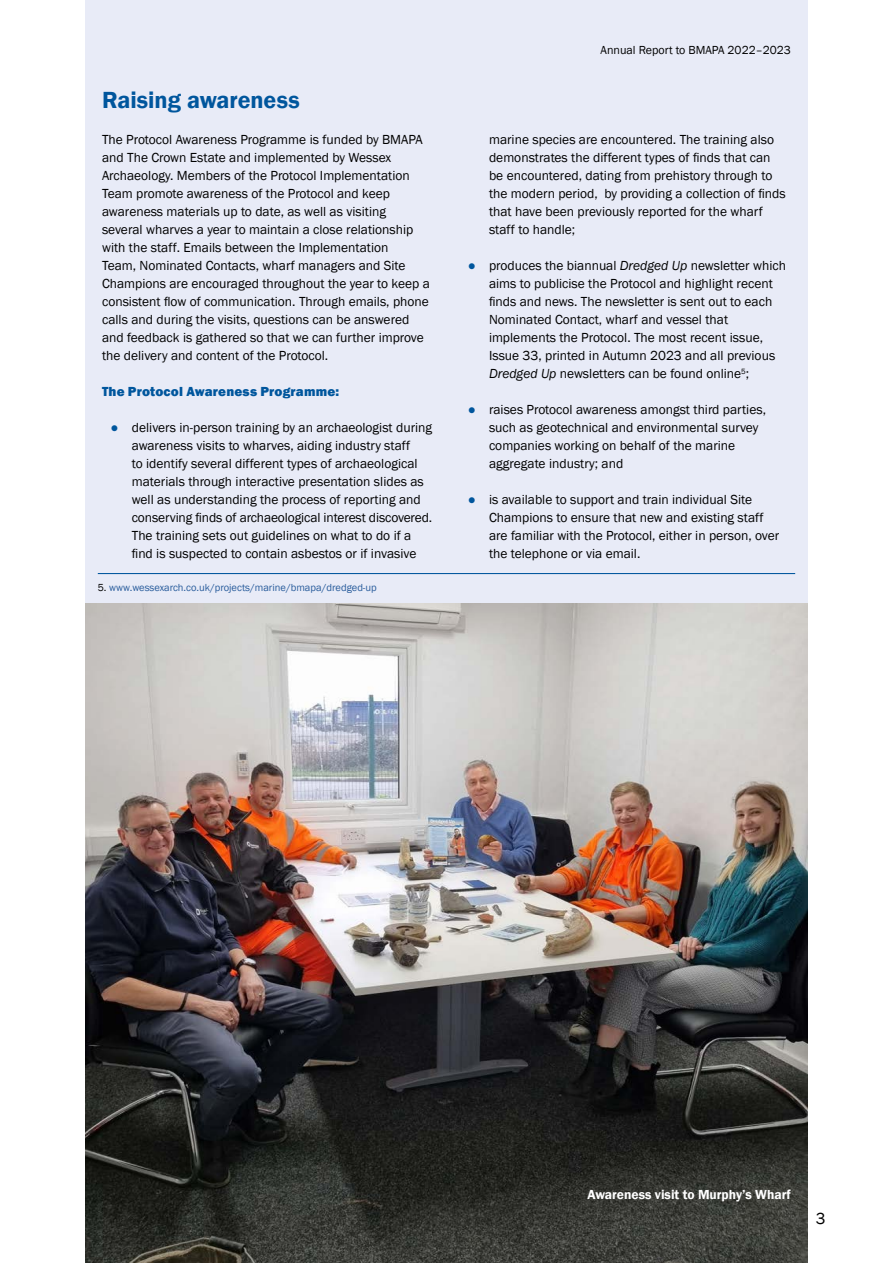
<style>
.page{position:relative;width:893px;height:1263px;background:#fff}
.page>*{position:absolute;margin:0;border:0;box-sizing:border-box;transform-origin:0 0}
.t1{font:600 24px "Franklin Gothic";letter-spacing:-.005em;color:#00569d}
.t2{font:16.5px "Franklin Gothic";color:#000}
.t3{font:13.5px/18px "Franklin Gothic";color:#000}
.t4{font:800 13.5px "Franklin Gothic";letter-spacing:.015em;color:#00569d}
.t5{font:600 13.5px "Franklin Gothic";color:#fff}
.t6{font:12px "Franklin Gothic";color:#000}
.t7{font:10.5px "Franklin Gothic";color:#275b9b}
.s1{color:#00569d}
.s2{color:#000}
.s3{font-style:italic}
</style>
<div class="page">
<div style="left:85px;top:0;width:723px;height:604px;background:#e8ebf7"></div>
<img style="left:85px;top:604px;width:723px;height:659px">
<hr style="left:98px;top:573px;width:697px;height:1px;background:#00569d">
<h1 class="t1" style="left:102px;top:85px;width:199px">Raising awareness</h1>
<p class="t3" style="left:102px;top:131px;width:329px">The Protocol Awareness Programme is funded by BMAPA and The Crown Estate and implemented by Wessex Archaeology. Members of the Protocol Implementation Team promote awareness of the Protocol and keep awareness materials up to date, as well as visiting several wharves a year to maintain a close relationship with the staff. Emails between the Implementation<br>Team, Nominated Contacts, wharf managers and Site Champions are encouraged throughout the year to keep a consistent flow of communication. Through emails, phone calls and during the visits, questions can be answered and feedback is gathered so that we can further improve the delivery and content of the Protocol.</p>
<p class="t4" style="left:102px;top:383px;width:239px">The Protocol Awareness Programme:</p>
<p class="t3" style="left:132px;top:419px;width:302px;text-indent:-21px"><span class="s1">●</span> delivers in-person training by an archaeologist during awareness visits to wharves, aiding industry staff<br>to identify several different types of archaeological materials through interactive presentation slides as well as understanding the process of reporting and conserving finds of archaeological interest discovered.<br>The training sets out guidelines on what to do if a find is suspected to contain asbestos or if invasive</p>
<p class="t7" style="left:98px;top:581px;width:281px"><span class="s2">5.</span> www.wessexarch.co.uk/projects/marine/bmapa/dredged-up</p>
<p class="t6" style="left:601px;top:43px;width:192px">Annual Report to BMAPA 2022–2023</p>
<p class="t3" style="left:489px;top:131px;width:298px">marine species are encountered. The training also demonstrates the different types of finds that can be encountered, dating from prehistory through to the modern period, by providing a collection of finds that have been previously reported for the wharf staff to handle;</p>
<p class="t3" style="left:489px;top:257px;width:298px;text-indent:-21px"><span class="s1">●</span> produces the biannual <span class="s3">Dredged Up</span> newsletter which aims to publicise the Protocol and highlight recent finds and news. The newsletter is sent out to each Nominated Contact, wharf and vessel that implements the Protocol. The most recent issue, Issue 33, printed in Autumn 2023 and all previous <span class="s3">Dredged Up</span> newsletters can be found online<sup>5</sup>;</p>
<p class="t3" style="left:489px;top:401px;width:279px;text-indent:-21px"><span class="s1">●</span> raises Protocol awareness amongst third parties, such as geotechnical and environmental survey companies working on behalf of the marine aggregate industry; and</p>
<p class="t3" style="left:489px;top:491px;width:292px;text-indent:-21px"><span class="s1">●</span> is available to support and train individual Site Champions to ensure that new and existing staff are familiar with the Protocol, either in person, over the telephone or via email.</p>
<p class="t5" style="left:587px;top:1186px;width:205px">Awareness visit to Murphy’s Wharf</p>
<p class="t2" style="left:816px;top:1208px;width:11px">3</p>
</div>
